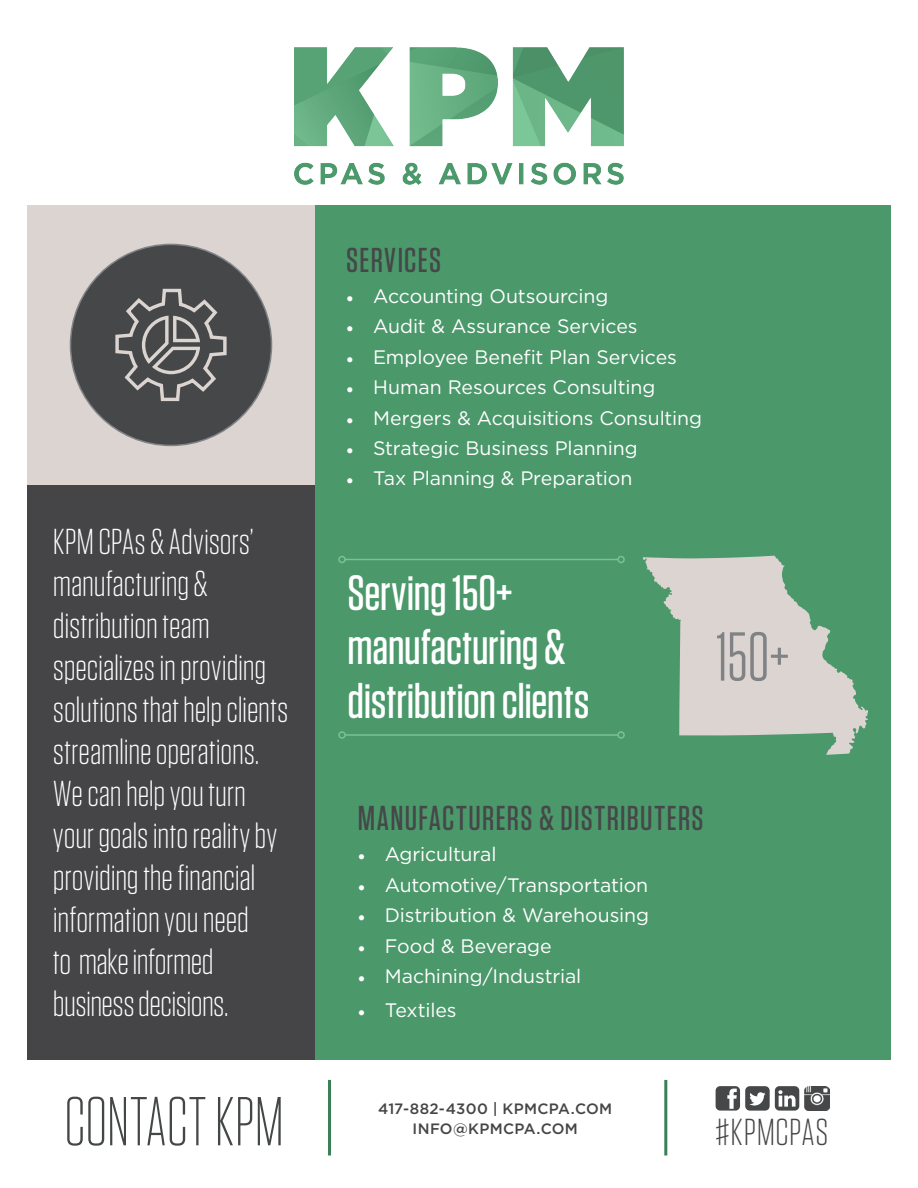
<style>
.page{position:relative;width:918px;height:1188px;background:#fff}
.page>*{position:absolute;margin:0;border:0;box-sizing:border-box;transform-origin:0 0}
.t1{font:300 69px "Tungsten Narrow";color:#444748}
.t2{font:69px "Tungsten Narrow";color:#808285}
.t3{font:500 49.5px/54px "Tungsten";letter-spacing:-.005em;color:#fff}
.t4{font:300 37.5px "Tungsten";letter-spacing:.015em;color:#454547}
.t5{font:300 36px/42px "Tungsten";letter-spacing:-.005em;color:#fff}
.t6{font:500 34.5px "Tungsten";letter-spacing:.04em;color:#454748}
.t7{font:19.5px "Gotham HTF";letter-spacing:-.005em;color:#fff}
.t8{font:500 15px "Gotham HTF";letter-spacing:.02em;color:#454547}
.s1{font-family:"Minion Pro"}
</style>
<div class="page">
<div style="left:315px;top:205px;width:576px;height:854px;background:#4b986b"></div>
<div style="left:27px;top:485px;width:288px;height:574px;background:#454547"></div>
<div style="left:27px;top:205px;width:288px;height:280px;background:#dbd4d1"></div>
<svg style="left:643px;top:556px;width:225px;height:199px;fill:#dbd4d1"></svg>
<hr style="left:345px;top:559px;width:273px;height:1px;background:#79c294">
<div style="left:338px;top:556px;width:8px;height:7px;border:2px solid #79c294;border-radius:50%"></div>
<div style="left:617px;top:556px;width:8px;height:7px;border:2px solid #79c294;border-radius:50%"></div>
<hr style="left:345px;top:734px;width:273px;height:2px;background:#79c294">
<div style="left:338px;top:731px;width:8px;height:8px;border:2px solid #79c294;border-radius:50%"></div>
<div style="left:617px;top:731px;width:8px;height:8px;border:2px solid #79c294;border-radius:50%"></div>
<div style="left:70px;top:244px;width:202px;height:202px;background:#454748;border:2px solid #808285;border-radius:50%"></div>
<hr style="left:328px;top:1080px;width:3px;height:76px;background:#3a7f57">
<hr style="left:664px;top:1080px;width:3px;height:76px;background:#3a7f57">
<svg style="left:716px;top:1086px;width:83px;height:25px"></svg>
<img style="left:804px;top:1086px;width:25px;height:25px">
<svg style="left:115px;top:288px;width:112px;height:114px"></svg>
<img style="left:295px;top:48px;width:328px;height:136px">
<p class="t5" style="left:53px;top:521px;width:237px">KPM CPAs &amp; Advisors’ manufacturing &amp; distribution team specializes in providing solutions that help clients streamline operations.<br>We can help you turn your goals into reality by providing the financial information you need<br>to make informed business decisions.</p>
<p class="t1" style="left:64px;top:1088px;width:221px">CONTACT KPM</p>
<p class="t6" style="left:346px;top:242px;width:97px">SERVICES</p>
<p class="t7" style="left:346px;top:285px;width:264px"><span class="s1">•</span> Accounting Outsourcing</p>
<p class="t7" style="left:346px;top:315px;width:293px"><span class="s1">•</span> Audit &amp; Assurance Services</p>
<p class="t7" style="left:346px;top:346px;width:332px"><span class="s1">•</span> Employee Benefit Plan Services</p>
<p class="t7" style="left:346px;top:376px;width:311px"><span class="s1">•</span> Human Resources Consulting</p>
<p class="t7" style="left:346px;top:407px;width:357px"><span class="s1">•</span> Mergers &amp; Acquisitions Consulting</p>
<p class="t7" style="left:346px;top:437px;width:293px"><span class="s1">•</span> Strategic Business Planning</p>
<p class="t7" style="left:346px;top:468px;width:288px"><span class="s1">•</span> Tax Planning &amp; Preparation</p>
<p class="t3" style="left:348px;top:566px;width:243px">Serving 150+ manufacturing &amp; distribution clients</p>
<p class="t2" style="left:716px;top:623px;width:74px">150+</p>
<p class="t6" style="left:358px;top:801px;width:347px">MANUFACTURERS &amp; DISTRIBUTERS</p>
<p class="t7" style="left:358px;top:844px;width:140px"><span class="s1">•</span> Agricultural</p>
<p class="t7" style="left:358px;top:874px;width:292px"><span class="s1">•</span> Automotive/Transportation</p>
<p class="t7" style="left:358px;top:904px;width:293px"><span class="s1">•</span> Distribution &amp; Warehousing</p>
<p class="t7" style="left:358px;top:935px;width:196px"><span class="s1">•</span> Food &amp; Beverage</p>
<p class="t7" style="left:358px;top:965px;width:225px"><span class="s1">•</span> Machining/Industrial</p>
<p class="t7" style="left:358px;top:999px;width:100px"><span class="s1">•</span> Textiles</p>
<p class="t8" style="left:378px;top:1100px;width:235px">417-882-4300 | KPMCPA.COM</p>
<p class="t8" style="left:413px;top:1121px;width:167px">INFO@KPMCPA.COM</p>
<p class="t4" style="left:716px;top:1113px;width:114px">#KPMCPAS</p>
</div>
